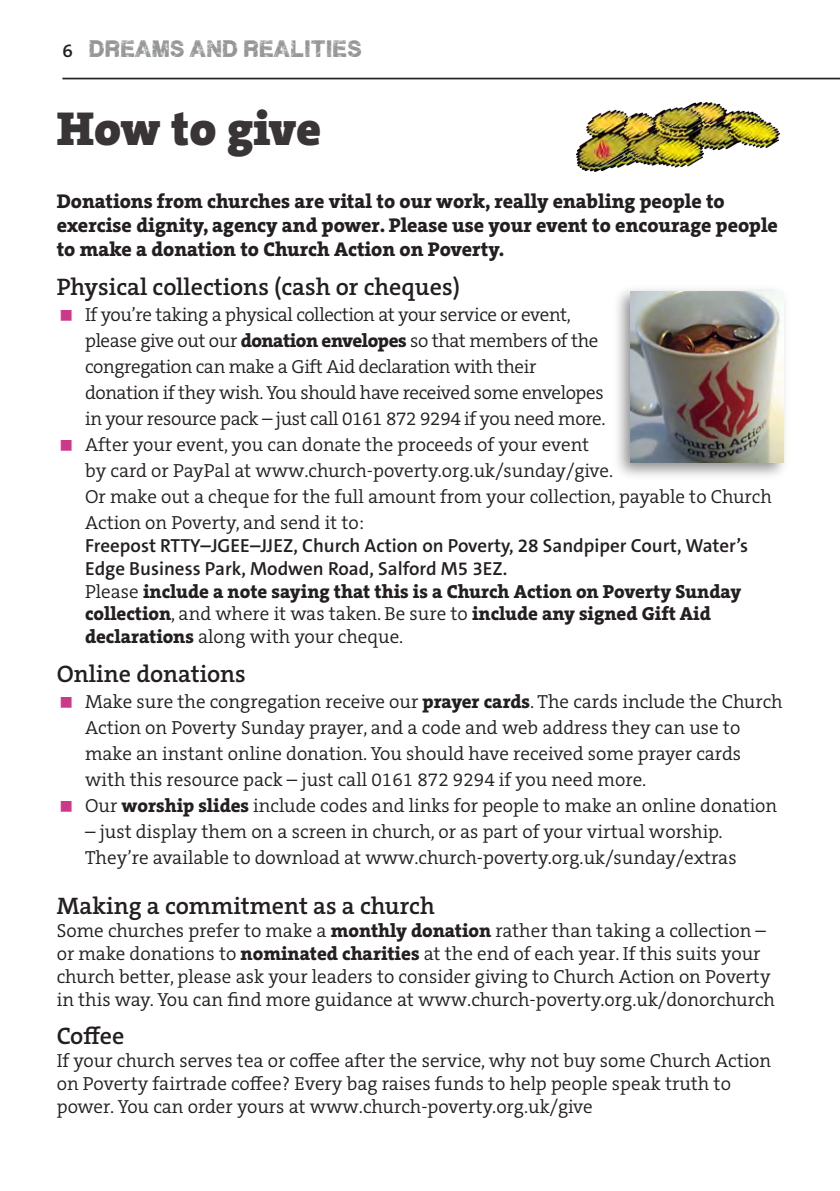
<style>
.page{position:relative;width:840px;height:1191px;background:#fff}
.page>*{position:absolute;margin:0;border:0;box-sizing:border-box;transform-origin:0 0}
.t1{font:900 48px "The Serif C5";letter-spacing:-.005em;color:#393536}
.t2{font:600 24px "The Serif C5";color:#231f20}
.t3{font:800 20px "The Serif C5";color:#231f20}
.t4{font:300 19px "The Serif C5";color:#231f20}
.t5{font:300 19px "The Serif C5";letter-spacing:-.02em;color:#231f20}
.t6{font:800 19px "The Serif C5";color:#231f20}
.t7{font:600 19px "The Sans C5";color:#231f20}
.t8{font:19px "Plane Crash";color:#939597}
.s1{font-weight:800}
.s2{font-weight:300}
</style>
<div class="page">
<hr style="left:62px;top:78px;width:777px;height:1px;background:#231f20">
<img style="left:617px;top:289px;width:168px;height:187px">
<img style="left:630px;top:291px;width:152px;height:171px">
<img style="left:576px;top:102px;width:203px;height:69px">
<p class="t7" style="left:62px;top:43px;width:12px">6</p>
<p class="t8" style="left:89px;top:43px;width:274px">DREAMS AND REALITIES</p>
<p class="t1" style="left:57px;top:110px;width:266px">How to give</p>
<p class="t3" style="left:57px;top:193px;width:669px">Donations from churches are vital to our work, really enabling people to</p>
<p class="t3" style="left:57px;top:217px;width:722px">exercise dignity, agency and power. Please use your event to encourage people</p>
<p class="t3" style="left:57px;top:241px;width:448px">to make a donation to Church Action on Poverty.</p>
<p class="t2" style="left:57px;top:277px;width:404px">Physical collections (cash or cheques)</p>
<p class="t5" style="left:85px;top:307px;width:487px">If you’re taking a physical collection at your service or event,</p>
<p class="t5" style="left:85px;top:333px;width:514px">please give out our <span class="s1">donation envelopes</span> so that members of the</p>
<p class="t5" style="left:85px;top:359px;width:452px">congregation can make a Gift Aid declaration with their</p>
<p class="t5" style="left:85px;top:385px;width:520px">donation if they wish. You should have received some envelopes</p>
<p class="t5" style="left:85px;top:411px;width:521px">in your resource pack – just call 0161 872 9294 if you need more.</p>
<p class="t4" style="left:85px;top:437px;width:505px">After your event, you can donate the proceeds of your event</p>
<p class="t4" style="left:85px;top:463px;width:529px">by card or PayPal at www.church-poverty.org.uk/sunday/give.</p>
<p class="t4" style="left:85px;top:489px;width:688px">Or make out a cheque for the full amount from your collection, payable to Church</p>
<p class="t4" style="left:85px;top:515px;width:280px">Action on Poverty, and send it to:</p>
<p class="t7" style="left:85px;top:538px;width:664px">Freepost RTTY–JGEE–JJEZ, Church Action on Poverty, 28 Sandpiper Court, Water’s</p>
<p class="t7" style="left:85px;top:561px;width:423px">Edge Business Park, Modwen Road, Salford M5 3EZ.</p>
<p class="t6" style="left:85px;top:583px;width:657px"><span class="s2">Please</span> include a note saying that this is a Church Action on Poverty Sunday</p>
<p class="t6" style="left:85px;top:606px;width:627px">collection<span class="s2">, and where it was taken. Be sure to</span> include any signed Gift Aid</p>
<p class="t4" style="left:85px;top:629px;width:319px"><span class="s1">declarations</span> along with your cheque.</p>
<p class="t2" style="left:57px;top:664px;width:190px">Online donations</p>
<p class="t4" style="left:85px;top:694px;width:698px">Make sure the congregation receive our <span class="s1">prayer cards</span>. The cards include the Church</p>
<p class="t4" style="left:85px;top:720px;width:656px">Action on Poverty Sunday prayer, and a code and web address they can use to</p>
<p class="t4" style="left:85px;top:746px;width:657px">make an instant online donation. You should have received some prayer cards</p>
<p class="t4" style="left:85px;top:772px;width:562px">with this resource pack – just call 0161 872 9294 if you need more.</p>
<p class="t4" style="left:85px;top:798px;width:693px">Our <span class="s1">worship slides</span> include codes and links for people to make an online donation</p>
<p class="t4" style="left:85px;top:824px;width:638px">– just display them on a screen in church, or as part of your virtual worship.</p>
<p class="t4" style="left:85px;top:850px;width:652px">They’re available to download at www.church-poverty.org.uk/sunday/extras</p>
<p class="t2" style="left:57px;top:896px;width:379px">Making a commitment as a church</p>
<p class="t4" style="left:57px;top:923px;width:710px">Some churches prefer to make a <span class="s1">monthly donation</span> rather than taking a collection –</p>
<p class="t4" style="left:57px;top:945px;width:705px">or make donations to <span class="s1">nominated charities</span> at the end of each year. If this suits your</p>
<p class="t4" style="left:57px;top:968px;width:715px">church better, please ask your leaders to consider giving to Church Action on Poverty</p>
<p class="t4" style="left:57px;top:991px;width:719px">in this way. You can find more guidance at www.church-poverty.org.uk/donorchurch</p>
<p class="t2" style="left:57px;top:1026px;width:69px">Coffee</p>
<p class="t4" style="left:57px;top:1053px;width:715px">If your church serves tea or coffee after the service, why not buy some Church Action</p>
<p class="t4" style="left:57px;top:1075px;width:675px">on Poverty fairtrade coffee? Every bag raises funds to help people speak truth to</p>
<p class="t4" style="left:57px;top:1098px;width:537px">power. You can order yours at www.church-poverty.org.uk/give</p>
</div>
